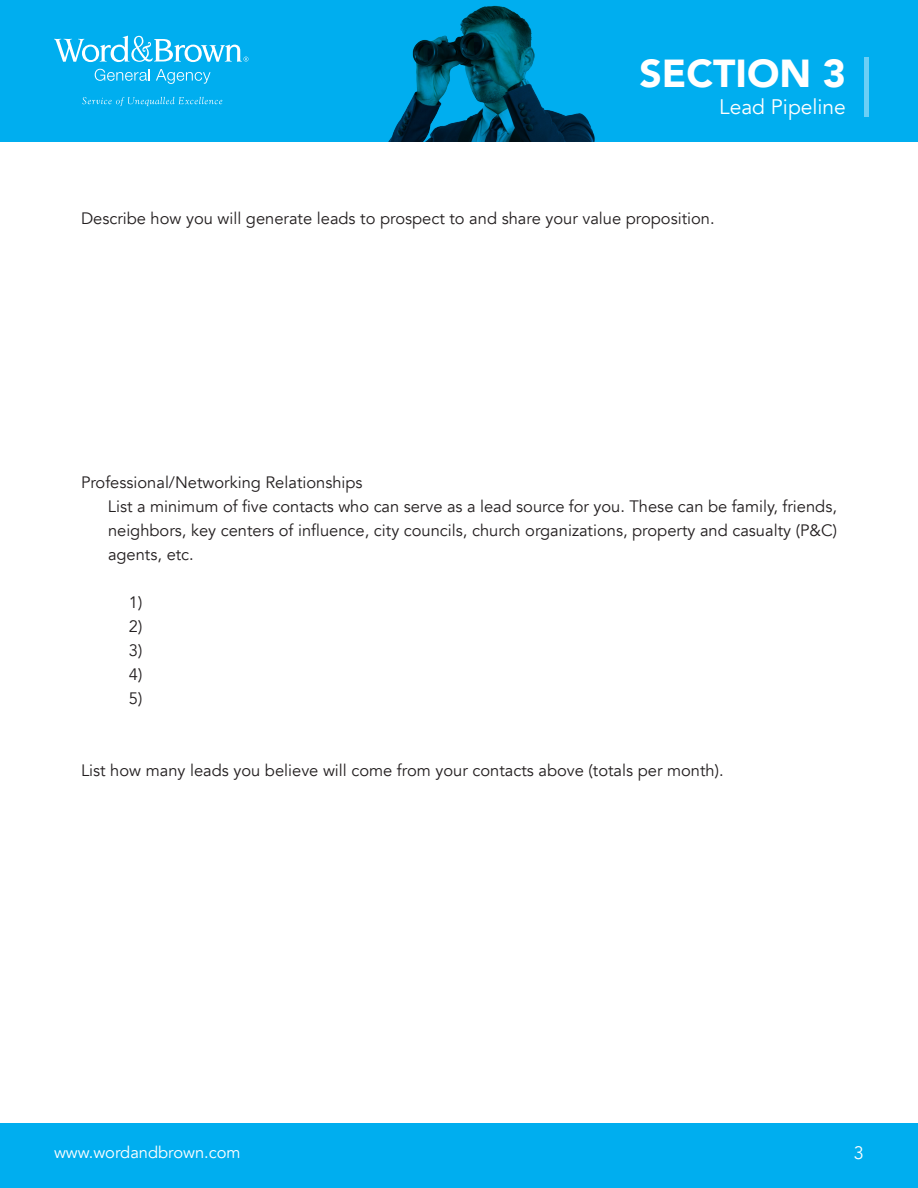
<style>
.page{position:relative;width:918px;height:1188px;background:#fff}
.page>*{position:absolute;margin:0;border:0;box-sizing:border-box;transform-origin:0 0}
.t1{font:900 39px "Avenir";color:#fff}
.t2{font:21px "Avenir";color:#fff}
.t3{font:18px "Avenir";color:#fff}
.Plain_Paragraph_Firs{font:16.5px/24px "Avenir";color:#231f20;text-align:justify}
.t4{font:16.5px "Avenir";color:#fff}
</style>
<div class="page">
<div style="left:0;top:1124px;width:918px;height:64px;background:#00aeef"></div>
<div style="left:0;top:0;width:918px;height:142px;background:#00aeef"></div>
<hr style="left:864px;top:57px;width:4px;height:60px;background:#6bcff6">
<svg style="left:95px;top:69px;width:55px;height:12px"></svg>
<svg style="left:156px;top:69px;width:55px;height:15px"></svg>
<svg style="left:82px;top:97px;width:140px;height:9px"></svg>
<svg style="left:54px;top:36px;width:195px;height:26px"></svg>
<img style="left:388px;top:5px;width:207px;height:137px">
<p class="t1" style="left:640px;top:40px;width:208px">SECTION 3</p>
<p class="t2" style="left:719px;top:94px;width:128px">Lead Pipeline</p>
<p class="Plain_Paragraph_Firs" style="left:81px;top:207px;width:635px">Describe how you will generate leads to prospect to and share your value proposition.</p>
<p class="Plain_Paragraph_Firs" style="left:81px;top:471px;width:283px">Professional/Networking Relationships</p>
<p class="Plain_Paragraph_Firs" style="left:108px;top:495px;width:731px">List a minimum of five contacts who can serve as a lead source for you. These can be family, friends, neighbors, key centers of influence, city councils, church organizations, property and casualty (P&amp;C) agents, etc.</p>
<p class="Plain_Paragraph_Firs" style="left:129px;top:591px;width:15px">1)</p>
<p class="Plain_Paragraph_Firs" style="left:129px;top:615px;width:15px">2)</p>
<p class="Plain_Paragraph_Firs" style="left:129px;top:639px;width:15px">3)</p>
<p class="Plain_Paragraph_Firs" style="left:129px;top:663px;width:15px">4)</p>
<p class="Plain_Paragraph_Firs" style="left:129px;top:687px;width:15px">5)</p>
<p class="Plain_Paragraph_Firs" style="left:81px;top:759px;width:644px">List how many leads you believe will come from your contacts above (totals per month).</p>
<p class="t4" style="left:54px;top:1143px;width:188px">www.wordandbrown.com</p>
<p class="t3" style="left:854px;top:1142px;width:12px">3</p>
</div>
